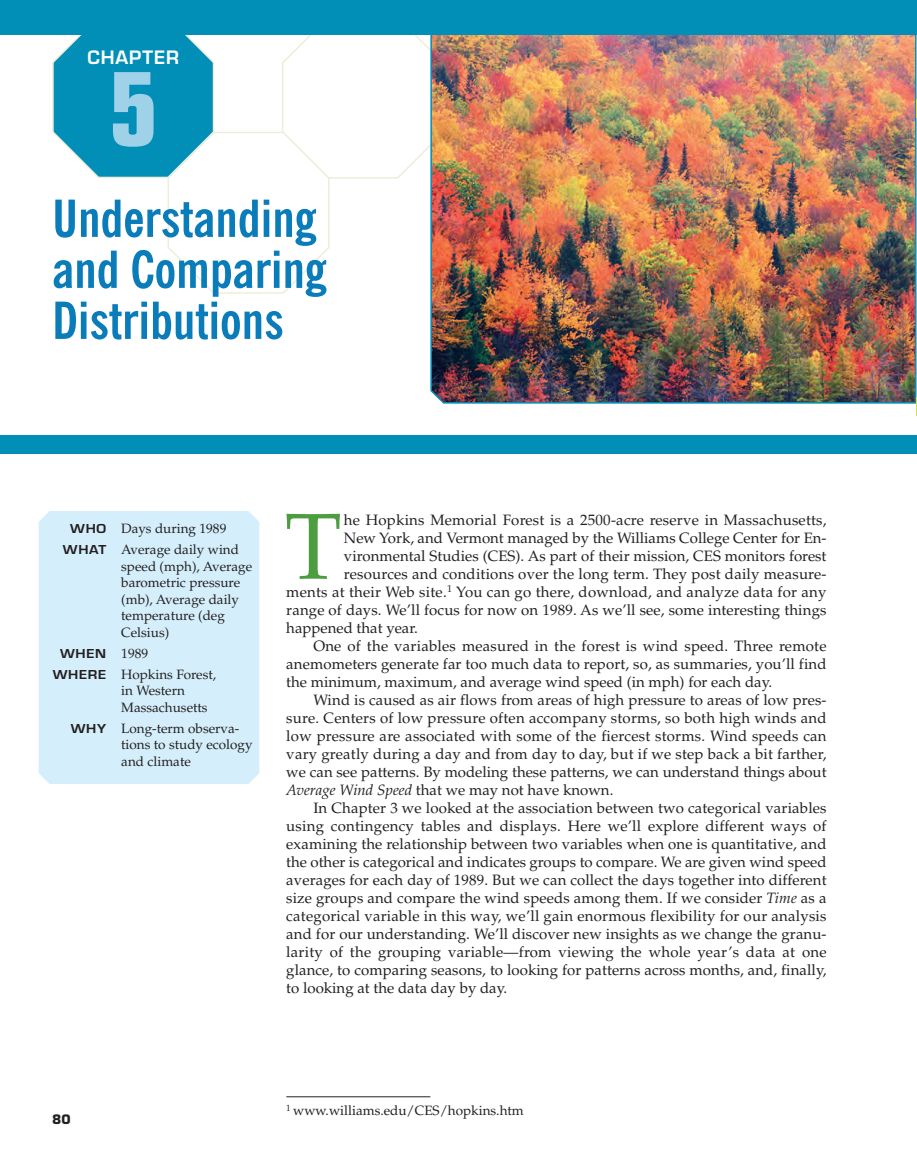
<style>
.page{position:relative;width:917px;height:1171px;background:#fff}
.page>*{position:absolute;margin:0;border:0;box-sizing:border-box;transform-origin:0 0}
.t1{font:700 condensed 102px "Eurostile";color:#9fd1e8}
.t2{font:93.75px "Palatino";color:#4c9d40}
.t3{font:700 condensed 51px/51px "News Gothic BT";color:#0a7cba}
.t4{font:600 18px "Eurostile";letter-spacing:.05em;color:#fff}
.t5{font:15px "Palatino";letter-spacing:.01em;color:#231f20}
.t6{font:13.5px/16.5px "Palatino";color:#231f20}
.t7{font:700 13.5px "Eurostile SCT";color:#231f20;scale:1.1 1}
.t8{font:700 12.75px "Eurostile";color:#231f20}
.s1{font-family:"Eurostile SCT";font-weight:700}
.s2{font-family:"Palatino";font-weight:400}
.s3{font-style:italic}
</style>
<div class="page">
<img style="left:0;top:0;width:917px;height:1098px">
<p class="t4" style="left:87px;top:51px;width:93px">CHAPTER</p>
<h1 class="t1" style="left:108px;top:72px;width:52px">5</h1>
<h3 class="t3" style="left:52px;top:196px;width:275px">Understanding and Comparing<br>Distributions</h3>
<p class="t6" style="left:63px;top:520px;width:178px;line-height:21px;text-align:center"><span class="s1">WHO</span> Days during 1989<br><span class="s1">WHAT</span> Average daily wind</p>
<p class="t6" style="left:121px;top:559px;width:132px">speed (mph), Average barometric pressure (mb), Average daily temperature (deg<br>Celsius)</p>
<p class="t7" style="left:60px;top:645px;width:82px">WHEN <span class="s2">1989</span></p>
<p class="t6" style="left:121px;top:667px;width:97px;text-indent:-69px"><span class="s1">WHERE</span> Hopkins Forest, in Western<br>Massachusetts</p>
<p class="t6" style="left:121px;top:721px;width:133px;text-indent:-50px"><span class="s1">WHY</span> Long-term observa&shy;tions to study ecology and climate</p>
<h2 class="t2" style="left:285px;top:510px;width:58px">T</h2>
<p class="t5" style="left:344px;top:514px;width:484px">he Hopkins Memorial Forest is a 2500-acre reserve in Massachusetts,</p>
<p class="t5" style="left:344px;top:532px;width:484px">New York, and Vermont managed by the Williams College Center for En-</p>
<p class="t5" style="left:344px;top:550px;width:484px">vironmental Studies (CES). As part of their mission, CES monitors forest</p>
<p class="t5" style="left:344px;top:568px;width:484px">resources and conditions over the long term. They post daily measure-</p>
<p class="t5" style="left:286px;top:586px;width:542px">ments at their Web site.<sup>1</sup> You can go there, download, and analyze data for any</p>
<p class="t5" style="left:286px;top:604px;width:541px">range of days. We’ll focus for now on 1989. As we’ll see, some interesting things</p>
<p class="t5" style="left:286px;top:622px;width:133px">happened that year.</p>
<p class="t5" style="left:313px;top:640px;width:515px">One of the variables measured in the forest is wind speed. Three remote</p>
<p class="t5" style="left:286px;top:658px;width:542px">anemometers generate far too much data to report, so, as summaries, you’ll find</p>
<p class="t5" style="left:286px;top:676px;width:487px">the minimum, maximum, and average wind speed (in mph) for each day.</p>
<p class="t5" style="left:313px;top:694px;width:514px">Wind is caused as air flows from areas of high pressure to areas of low pres-</p>
<p class="t5" style="left:286px;top:712px;width:542px">sure. Centers of low pressure often accompany storms, so both high winds and</p>
<p class="t5" style="left:286px;top:730px;width:542px">low pressure are associated with some of the fiercest storms. Wind speeds can</p>
<p class="t5" style="left:286px;top:748px;width:541px">vary greatly during a day and from day to day, but if we step back a bit farther,</p>
<p class="t5" style="left:286px;top:766px;width:542px">we can see patterns. By modeling these patterns, we can understand things about</p>
<p class="t5" style="left:286px;top:784px;width:329px"><span class="s3">Average Wind Speed</span> that we may not have known.</p>
<p class="t5" style="left:313px;top:802px;width:515px">In Chapter 3 we looked at the association between two categorical variables</p>
<p class="t5" style="left:286px;top:820px;width:542px">using contingency tables and displays. Here we’ll explore different ways of</p>
<p class="t5" style="left:286px;top:838px;width:541px">examining the relationship between two variables when one is quantitative, and</p>
<p class="t5" style="left:286px;top:856px;width:542px">the other is categorical and indicates groups to compare. We are given wind speed</p>
<p class="t5" style="left:286px;top:874px;width:542px">averages for each day of 1989. But we can collect the days together into different</p>
<p class="t5" style="left:286px;top:892px;width:541px">size groups and compare the wind speeds among them. If we consider <span class="s3">Time</span> as a</p>
<p class="t5" style="left:286px;top:910px;width:542px">categorical variable in this way, we’ll gain enormous flexibility for our analysis</p>
<p class="t5" style="left:286px;top:928px;width:542px">and for our understanding. We’ll discover new insights as we change the granu-</p>
<p class="t5" style="left:286px;top:946px;width:542px">larity of the grouping variable—from viewing the whole year’s data at one</p>
<p class="t5" style="left:286px;top:964px;width:541px">glance, to comparing seasons, to looking for patterns across months, and, finally,</p>
<p class="t5" style="left:286px;top:982px;width:222px">to looking at the data day by day.</p>
<p class="t8" style="left:52px;top:1114px;width:20px">80</p>
<p class="t6" style="left:286px;top:1104px;width:239px"><sup>1</sup> www.williams.edu/CES/hopkins.htm</p>
</div>
